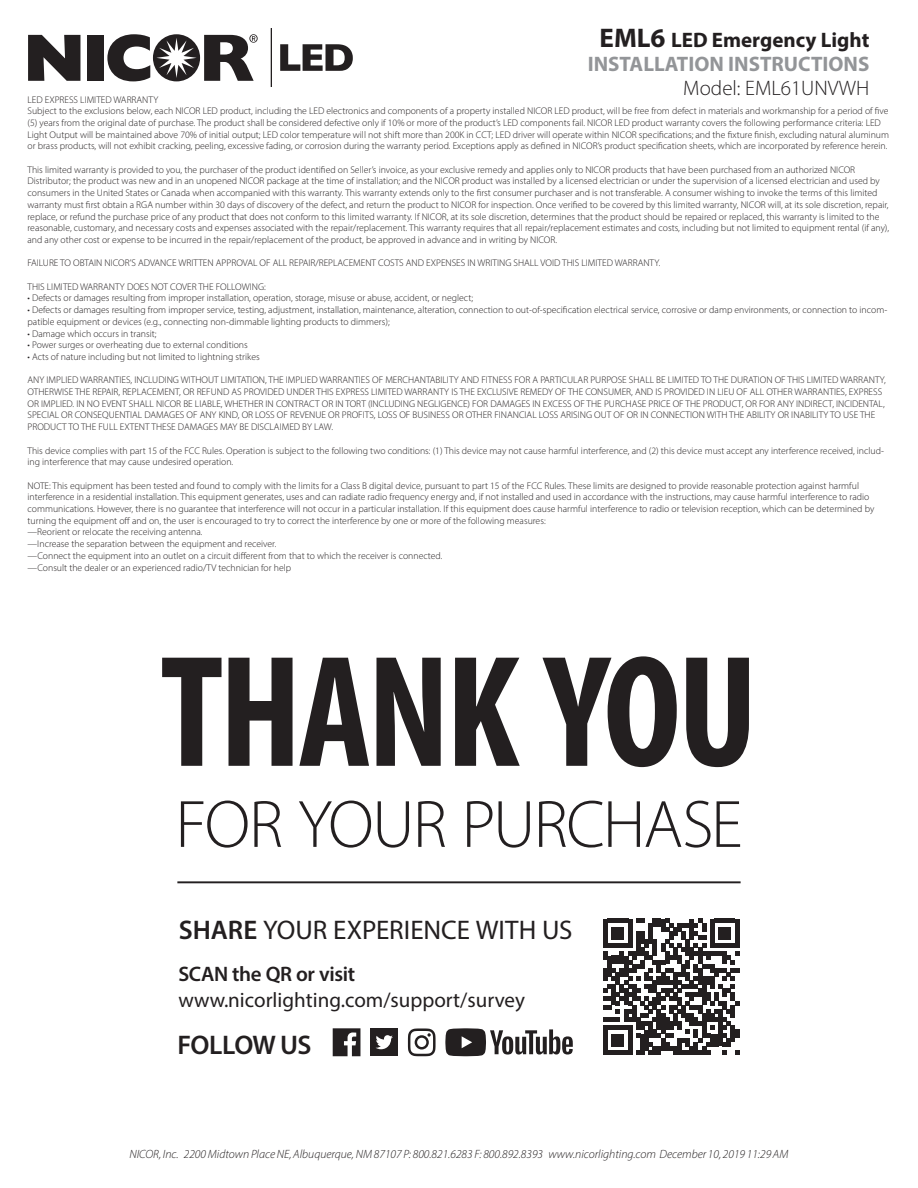
<style>
.page{position:relative;width:918px;height:1188px;background:#fff}
.page>*{position:absolute;margin:0;border:0;box-sizing:border-box;transform-origin:0 0}
.t1{font:27px "Myriad Pro";color:#231f20}
.t2{font:600 27px "Myriad Pro";letter-spacing:-.03em;color:#231f20}
.t3{font:700 21px/24px "Myriad Pro";color:#939598;text-align:center}
.t4{font:21px "Myriad Pro";color:#231f20}
.t5{font:300 21px "Myriad Pro";color:#231f20}
.t6{font:600 21px "Myriad Pro";letter-spacing:-.02em;color:#231f20}
.t7{font:italic 300 12px "Myriad Pro";color:#231f20}
.t8{font:300 9.75px/11.7px "Myriad Pro";color:#231f20}
.s1{font-size:27px;color:#231f20}
.s2{color:#231f20}
.s3{font-weight:600}
</style>
<div class="page">
<svg style="left:280px;top:44px;width:73px;height:27px"></svg>
<svg style="left:107px;top:34px;width:43px;height:47px"></svg>
<div style="left:87px;top:35px;width:16px;height:46px;background:#231f20"></div>
<svg style="left:28px;top:35px;width:52px;height:46px"></svg>
<div style="left:153px;top:34px;width:47px;height:47px;background:#231f20;border-radius:50%"></div>
<svg style="left:156px;top:38px;width:41px;height:40px"></svg>
<svg style="left:204px;top:34px;width:54px;height:47px"></svg>
<hr style="left:271px;top:28px;width:1px;height:59px;background:#231f20">
<svg style="left:181px;top:801px;width:559px;height:47px"></svg>
<svg style="left:162px;top:656px;width:587px;height:111px"></svg>
<hr style="left:177px;top:881px;width:564px;height:2px;background:#231f20">
<svg style="left:604px;top:919px;width:135px;height:135px"></svg>
<div style="left:370px;top:1028px;width:28px;height:28px;background:#231f20"></div>
<svg style="left:376px;top:1035px;width:17px;height:14px"></svg>
<svg style="left:333px;top:1028px;width:27px;height:28px"></svg>
<svg style="left:445px;top:1028px;width:128px;height:28px"></svg>
<svg style="left:408px;top:1028px;width:28px;height:28px"></svg>
<h2 class="t3" style="left:588px;top:27px;width:283px"><span class="s1">EML6</span> <span class="s2">LED Emergency Light<br></span>INSTALLATION INSTRUCTIONS</h2>
<h2 class="t5" style="left:683px;top:76px;width:188px">Model: EML61UNVWH</h2>
<p class="t8" style="left:28px;top:93px;width:132px">LED EXPRESS LIMITED WARRANTY</p>
<p class="t8" style="left:28px;top:105px;width:863px">Subject to the exclusions below, each NICOR LED product, including the LED electronics and components of a property installed NICOR LED product, will be free from defect in materials and workmanship for a period of five (5) years from the original date of purchase. The product shall be considered defective only if 10% or more of the product’s LED components fail. NICOR LED product warranty covers the following performance criteria: LED Light Output will be maintained above 70% of initial output; LED color temperature will not shift more than 200K in CCT; LED driver will operate within NICOR specifications; and the fixture finish, excluding natural aluminum or brass products, will not exhibit cracking, peeling, excessive fading, or corrosion during the warranty period. Exceptions apply as defined in NICOR’s product specification sheets, which are incorporated by reference herein.</p>
<p class="t8" style="left:28px;top:164px;width:863px">This limited warranty is provided to you, the purchaser of the product identified on Seller’s invoice, as your exclusive remedy and applies only to NICOR products that have been purchased from an authorized NICOR Distributor; the product was new and in an unopened NICOR package at the time of installation; and the NICOR product was installed by a licensed electrician or under the supervision of a licensed electrician and used by consumers in the United States or Canada when accompanied with this warranty. This warranty extends only to the first consumer purchaser and is not transferable. A consumer wishing to invoke the terms of this limited warranty must first obtain a RGA number within 30 days of discovery of the defect, and return the product to NICOR for inspection. Once verified to be covered by this limited warranty, NICOR will, at its sole discretion, repair, replace, or refund the purchase price of any product that does not conform to this limited warranty. If NICOR, at its sole discretion, determines that the product should be repaired or replaced, this warranty is limited to the reasonable, customary, and necessary costs and expenses associated with the repair/replacement. This warranty requires that all repair/replacement estimates and costs, including but not limited to equipment rental (if any), and any other cost or expense to be incurred in the repair/replacement of the product, be approved in advance and in writing by NICOR.</p>
<p class="t8" style="left:28px;top:257px;width:634px">FAILURE TO OBTAIN NICOR’S ADVANCE WRITTEN APPROVAL OF ALL REPAIR/REPLACEMENT COSTS AND EXPENSES IN WRITING SHALL VOID THIS LIMITED WARRANTY.</p>
<p class="t8" style="left:28px;top:281px;width:240px">THIS LIMITED WARRANTY DOES NOT COVER THE FOLLOWING:</p>
<p class="t8" style="left:28px;top:292px;width:447px">• Defects or damages resulting from improper installation, operation, storage, misuse or abuse, accident, or neglect;</p>
<p class="t8" style="left:28px;top:304px;width:861px">• Defects or damages resulting from improper service, testing, adjustment, installation, maintenance, alteration, connection to out-of-specification electrical service, corrosive or damp environments, or connection to incom&shy;patible equipment or devices (e.g., connecting non-dimmable lighting products to dimmers);</p>
<p class="t8" style="left:28px;top:327px;width:130px">• Damage which occurs in transit;</p>
<p class="t8" style="left:28px;top:339px;width:222px">• Power surges or overheating due to external conditions</p>
<p class="t8" style="left:28px;top:351px;width:234px">• Acts of nature including but not limited to lightning strikes</p>
<p class="t8" style="left:28px;top:374px;width:860px">ANY IMPLIED WARRANTIES, INCLUDING WITHOUT LIMITATION, THE IMPLIED WARRANTIES OF MERCHANTABILITY AND FITNESS FOR A PARTICULAR PURPOSE SHALL BE LIMITED TO THE DURATION OF THIS LIMITED WARRANTY, OTHERWISE THE REPAIR, REPLACEMENT, OR REFUND AS PROVIDED UNDER THIS EXPRESS LIMITED WARRANTY IS THE EXCLUSIVE REMEDY OF THE CONSUMER, AND IS PROVIDED IN LIEU OF ALL OTHER WARRANTIES, EXPRESS OR IMPLIED. IN NO EVENT SHALL NICOR BE LIABLE, WHETHER IN CONTRACT OR IN TORT (INCLUDING NEGLIGENCE) FOR DAMAGES IN EXCESS OF THE PURCHASE PRICE OF THE PRODUCT, OR FOR ANY INDIRECT, INCIDENTAL, SPECIAL OR CONSEQUENTIAL DAMAGES OF ANY KIND, OR LOSS OF REVENUE OR PROFITS, LOSS OF BUSINESS OR OTHER FINANCIAL LOSS ARISING OUT OF OR IN CONNECTION WITH THE ABILITY OR INABILITY TO USE THE PRODUCT TO THE FULL EXTENT THESE DAMAGES MAY BE DISCLAIMED BY LAW.</p>
<p class="t8" style="left:28px;top:444px;width:858px">This device complies with part 15 of the FCC Rules. Operation is subject to the following two conditions: (1) This device may not cause harmful interference, and (2) this device must accept any interference received, includ&shy;ing interference that may cause undesired operation.</p>
<p class="t8" style="left:28px;top:479px;width:848px">NOTE: This equipment has been tested and found to comply with the limits for a Class B digital device, pursuant to part 15 of the FCC Rules. These limits are designed to provide reasonable protection against harmful interference in a residential installation. This equipment generates, uses and can radiate radio frequency energy and, if not installed and used in accordance with the instructions, may cause harmful interference to radio communications. However, there is no guarantee that interference will not occur in a particular installation. If this equipment does cause harmful interference to radio or television reception, which can be determined by turning the equipment off and on, the user is encouraged to try to correct the interference by one or more of the following measures:</p>
<p class="t8" style="left:28px;top:526px;width:177px">—Reorient or relocate the receiving antenna.</p>
<p class="t8" style="left:28px;top:538px;width:250px">—Increase the separation between the equipment and receiver.</p>
<p class="t8" style="left:28px;top:550px;width:416px">—Connect the equipment into an outlet on a circuit different from that to which the receiver is connected.</p>
<p class="t8" style="left:28px;top:561px;width:265px">—Consult the dealer or an experienced radio/TV technician for help</p>
<p class="t1" style="left:179px;top:913px;width:395px"><span class="s3">SHARE</span> YOUR EXPERIENCE WITH US</p>
<p class="t6" style="left:178px;top:961px;width:178px">SCAN the QR or visit</p>
<p class="t4" style="left:178px;top:987px;width:348px">www.nicorlighting.com/support/survey</p>
<p class="t2" style="left:178px;top:1028px;width:135px">FOLLOW US</p>
<p class="t7" style="left:130px;top:1147px;width:660px">NICOR, Inc. 2200 Midtown Place NE, Albuquerque, NM 87107 P: 800.821.6283 F: 800.892.8393 www.nicorlighting.com December 10, 2019 11:29 AM</p>
</div>
